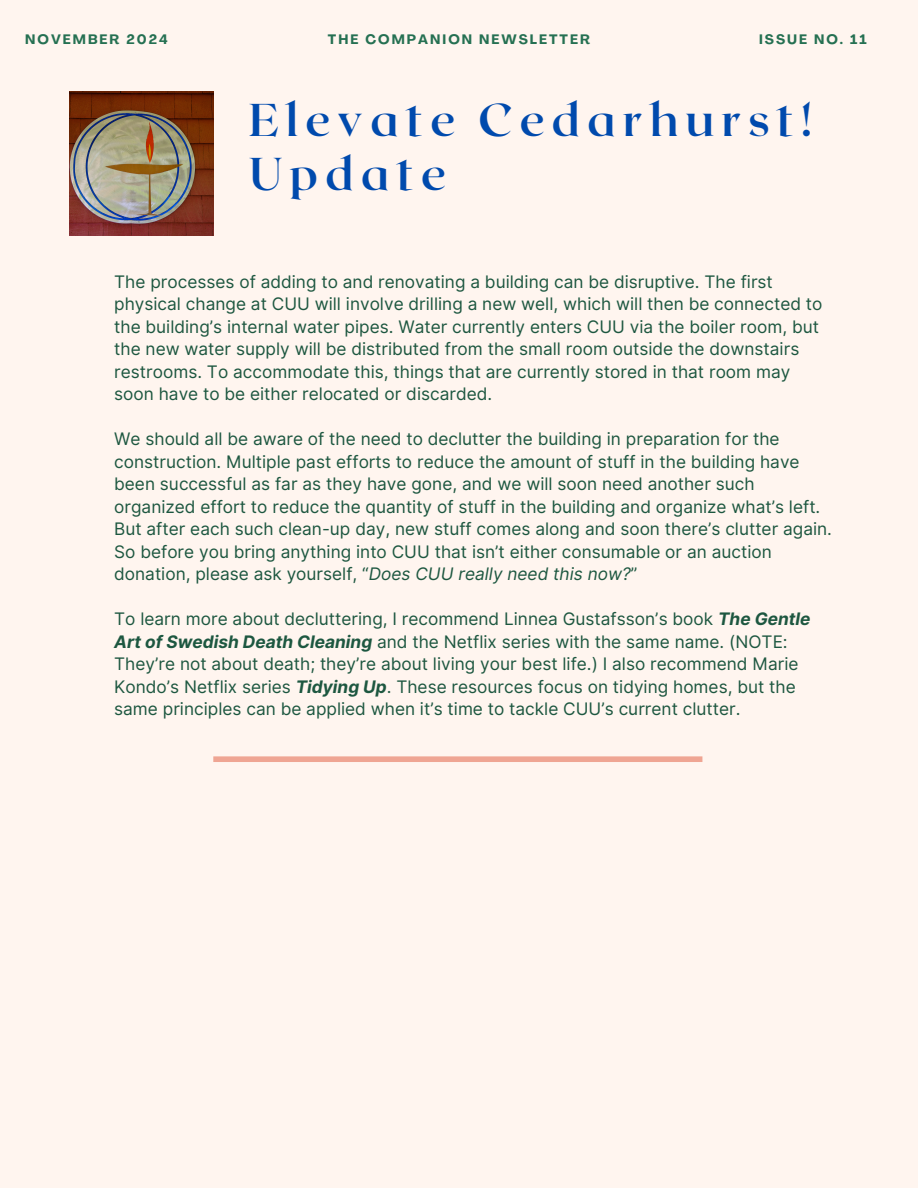
<style>
.page{position:relative;width:918px;height:1188px;background:#fff5ef}
.page>*{position:absolute;margin:0;border:0;box-sizing:border-box;transform-origin:0 0}
.t1{font:700 45.9px/54px "Roxborough CF";letter-spacing:.15em;color:#004aad}
.t2{font:17.25px/22.5px "Inter";color:#1d5740}
.t3{font:700 13.5px "Agrandir";letter-spacing:.15em;color:#257052}
.s1{font-style:italic}
.s2{font-weight:700;font-style:italic}
</style>
<div class="page">
<div style="left:213px;top:756px;width:489px;height:6px;background:#efa593"></div>
<img style="left:70px;top:92px;width:144px;height:144px">
<p class="t3" style="left:25px;top:34px;width:144px">NOVEMBER 2024</p>
<h1 class="t3" style="left:328px;top:34px;width:264px">THE COMPANION NEWSLETTER</h1>
<h2 class="t3" style="left:759px;top:34px;width:109px">ISSUE NO. 11</h2>
<h2 class="t1" style="left:249px;top:90px;width:565px">Elevate Cedarhurst!<br>Update</h2>
<p class="t2" style="left:114px;top:270px;width:710px">The processes of adding to and renovating a building can be disruptive. The first physical change at CUU will involve drilling a new well, which will then be connected to the building’s internal water pipes. Water currently enters CUU via the boiler room, but the new water supply will be distributed from the small room outside the downstairs restrooms. To accommodate this, things that are currently stored in that room may soon have to be either relocated or discarded.</p>
<p class="t2" style="left:114px;top:428px;width:719px">We should all be aware of the need to declutter the building in preparation for the construction. Multiple past efforts to reduce the amount of stuff in the building have been successful as far as they have gone, and we will soon need another such organized effort to reduce the quantity of stuff in the building and organize what’s left.<br>But after each such clean-up day, new stuff comes along and soon there’s clutter again.<br>So before you bring anything into CUU that isn’t either consumable or an auction donation, please ask yourself, “<span class="s1">Does CUU really need this now?</span>”</p>
<p class="t2" style="left:114px;top:608px;width:698px">To learn more about decluttering, I recommend Linnea Gustafsson’s book <span class="s2">The Gentle Art of Swedish Death Cleaning</span> and the Netflix series with the same name. (NOTE:<br>They’re not about death; they’re about living your best life.) I also recommend Marie Kondo’s Netflix series <span class="s2">Tidying Up</span>. These resources focus on tidying homes, but the same principles can be applied when it’s time to tackle CUU’s current clutter.</p>
</div>
